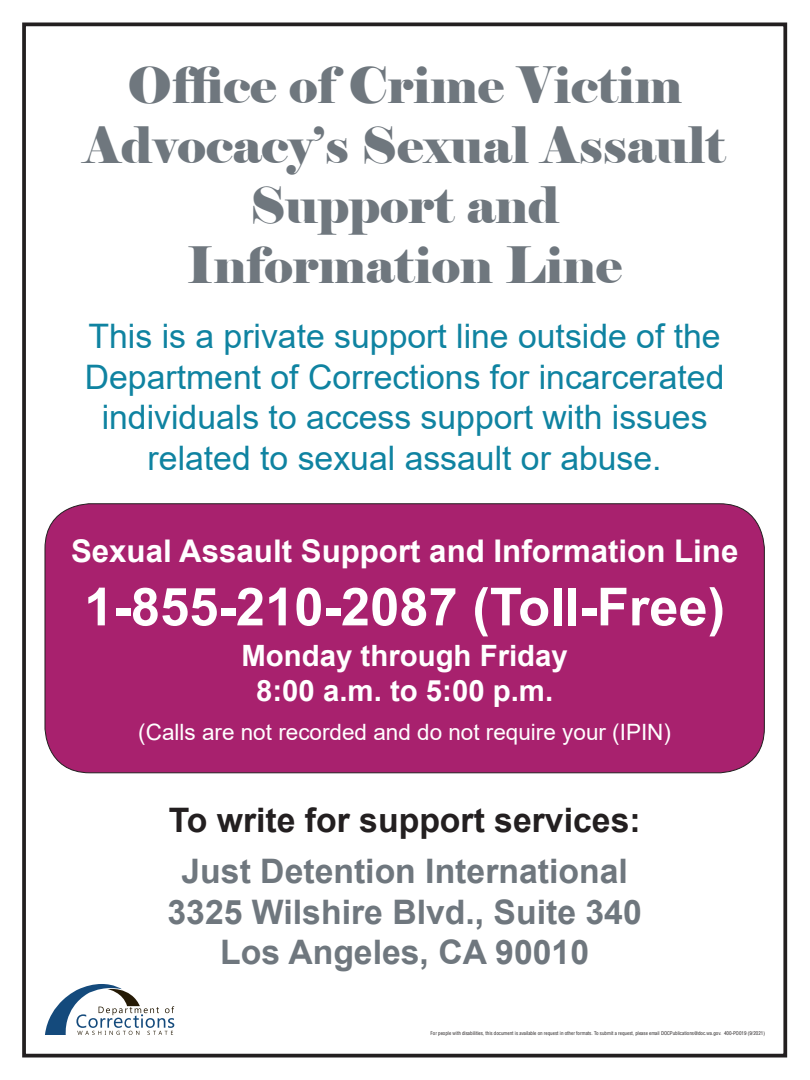
<style>
.page{position:relative;width:810px;height:1080px;background:#fff}
.page>*{position:absolute;margin:0;border:0;box-sizing:border-box;transform-origin:0 0}
.t1{font:700 52.5px "Arial";color:#fff}
.t2{font:50px/60px "Elephant";color:#6f777e;text-align:center}
.t3{font:33.75px/40.5px "Arial";color:#0f83a1;text-align:center}
.t4{font:700 33.75px "Arial";color:#6f777e}
.t5{font:700 33.75px "Arial";color:#231f20}
.t6{font:700 31.25px "Arial";color:#fff}
.t7{font:700 29.38px "Arial";color:#fff}
.t8{font:22.5px "Arial";color:#fff}
.t9{font:condensed 5px "Helvetica LT Pro";color:#231f20}
</style>
<div class="page">
<div style="left:45px;top:504px;width:719px;height:269px;background:#a8216e;border-radius:45px"></div>
<svg style="left:45px;top:984px;width:129px;height:51px"></svg>
<div style="left:22px;top:22px;width:765px;height:1036px;border:4px solid #231f20"></div>
<p class="t2" style="left:84px;top:56px;width:643px">Office of Crime Victim<br>Advocacy’s Sexual Assault<br>Support and<br>Information Line</p>
<p class="t3" style="left:85px;top:316px;width:641px">This is a private support line outside of the Department of Corrections for incarcerated individuals to access support with issues related to sexual assault or abuse.</p>
<p class="t6" style="left:71px;top:529px;width:669px">Sexual Assault Support and Information Line</p>
<p class="t1" style="left:84px;top:570px;width:642px">1-855-210-2087 (Toll-Free)</p>
<p class="t7" style="left:241px;top:635px;width:328px">Monday through Friday</p>
<p class="t7" style="left:256px;top:670px;width:299px">8:00 a.m. to 5:00 p.m.</p>
<p class="t8" style="left:138px;top:717px;width:534px">(Calls are not recorded and do not require your (IPIN)</p>
<p class="t5" style="left:169px;top:796px;width:473px">To write for support services:</p>
<p class="t4" style="left:182px;top:848px;width:448px">Just Detention International</p>
<p class="t4" style="left:168px;top:888px;width:476px">3325 Wilshire Blvd., Suite 340</p>
<p class="t4" style="left:220px;top:929px;width:370px">Los Angeles, CA 90010</p>
<p class="t9" style="left:431px;top:1030px;width:336px">For people with disabilities, this document is available on request in other formats. To submit a request, please email DOCPublications@doc.wa.gov. 400-PO019 (9/2021)</p>
</div>
